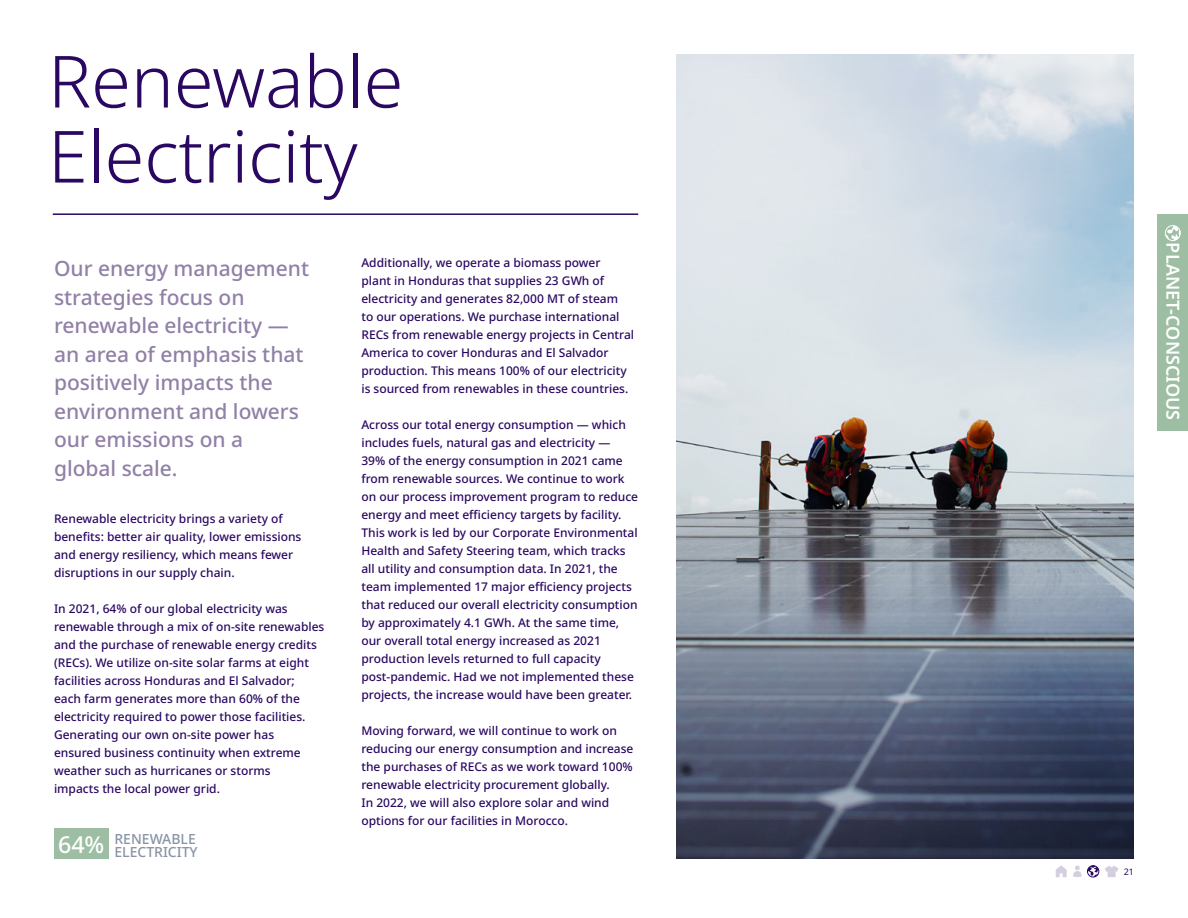
<style>
.page{position:relative;width:1188px;height:918px;background:#fff}
.page>*{position:absolute;margin:0;border:0;box-sizing:border-box;transform-origin:0 0}
.t1{font:300 72px/75px "Noto Sans";color:#2a0861}
.t2{font:500 21px/28.5px "Noto Sans";color:#9180a7}
.t3{font:600 18px "Noto Sans";color:#fff}
.t4{font:500 13.95px/13.5px "Noto Sans";color:#8893a4;text-align:right}
.t5{font:500 12px/18px "Noto Sans";color:#2a0861}
.t6{font:9px "Noto Sans";color:#2a0861}
</style>
<div class="page">
<svg style="left:1073px;top:866px;width:9px;height:11px"></svg>
<svg style="left:1105px;top:865px;width:14px;height:12px"></svg>
<div style="left:1087px;top:865px;width:12px;height:12px;border:1px solid #2a0861;border-radius:50%"></div>
<svg style="left:1088px;top:865px;width:11px;height:12px"></svg>
<svg style="left:1056px;top:865px;width:11px;height:12px"></svg>
<div style="left:1165px;top:172px;width:16px;height:16px;border:1px solid #fff;border-radius:50%"></div>
<svg style="left:1166px;top:172px;width:15px;height:15px"></svg>
<img style="left:676px;top:54px;width:458px;height:805px">
<div style="left:54px;top:828px;width:55px;height:31px;background:#9dbea2"></div>
<hr style="left:53px;top:213px;width:585px;height:2px;background:#2a0861">
<div style="left:1158px;top:214px;width:30px;height:217px;background:#9dbea2"></div>
<div style="left:1165px;top:225px;width:16px;height:16px;border:1px solid #fff;border-radius:50%"></div>
<svg style="left:1166px;top:226px;width:15px;height:14px"></svg>
<h1 class="t1" style="left:48px;top:45px;width:357px">Renewable<br>Electricity</h1>
<h2 class="t2" style="left:54px;top:255px;width:257px">Our energy management strategies focus on renewable electricity — an area of emphasis that positively impacts the environment and lowers our emissions on a global scale.</h2>
<p class="t5" style="left:54px;top:510px;width:249px">Renewable electricity brings a variety of benefits: better air quality, lower emissions and energy resiliency, which means fewer disruptions in our supply chain.</p>
<p class="t5" style="left:54px;top:600px;width:272px">In 2021, 64% of our global electricity was renewable through a mix of on-site renewables and the purchase of renewable energy credits (RECs). We utilize on-site solar farms at eight facilities across Honduras and El Salvador; each farm generates more than 60% of the electricity required to power those facilities.<br>Generating our own on-site power has<br>ensured business continuity when extreme weather such as hurricanes or storms<br>impacts the local power grid.</p>
<p class="t4" style="left:58px;top:832px;width:141px">RENEWABLE<br><sup>64%</sup> ELECTRICITY</p>
<p class="t5" style="left:361px;top:253px;width:274px">Additionally, we operate a biomass power<br>plant in Honduras that supplies 23 GWh of electricity and generates 82,000 MT of steam<br>to our operations. We purchase international RECs from renewable energy projects in Central America to cover Honduras and El Salvador production. This means 100% of our electricity is sourced from renewables in these countries.</p>
<p class="t5" style="left:361px;top:415px;width:278px">Across our total energy consumption — which includes fuels, natural gas and electricity —<br>39% of the energy consumption in 2021 came from renewable sources. We continue to work on our process improvement program to reduce energy and meet efficiency targets by facility.<br>This work is led by our Corporate Environmental Health and Safety Steering team, which tracks all utility and consumption data. In 2021, the team implemented 17 major efficiency projects that reduced our overall electricity consumption by approximately 4.1 GWh. At the same time, our overall total energy increased as 2021 production levels returned to full capacity post-pandemic. Had we not implemented these projects, the increase would have been greater.</p>
<p class="t5" style="left:361px;top:721px;width:274px">Moving forward, we will continue to work on reducing our energy consumption and increase the purchases of RECs as we work toward 100% renewable electricity procurement globally.<br>In 2022, we will also explore solar and wind options for our facilities in Morocco.</p>
<h3 class="t3" style="left:1183px;top:242px;width:179px;rotate:90deg">PLANET-CONSCIOUS</h3>
<p class="t6" style="left:1124px;top:867px;width:12px">21</p>
</div>
